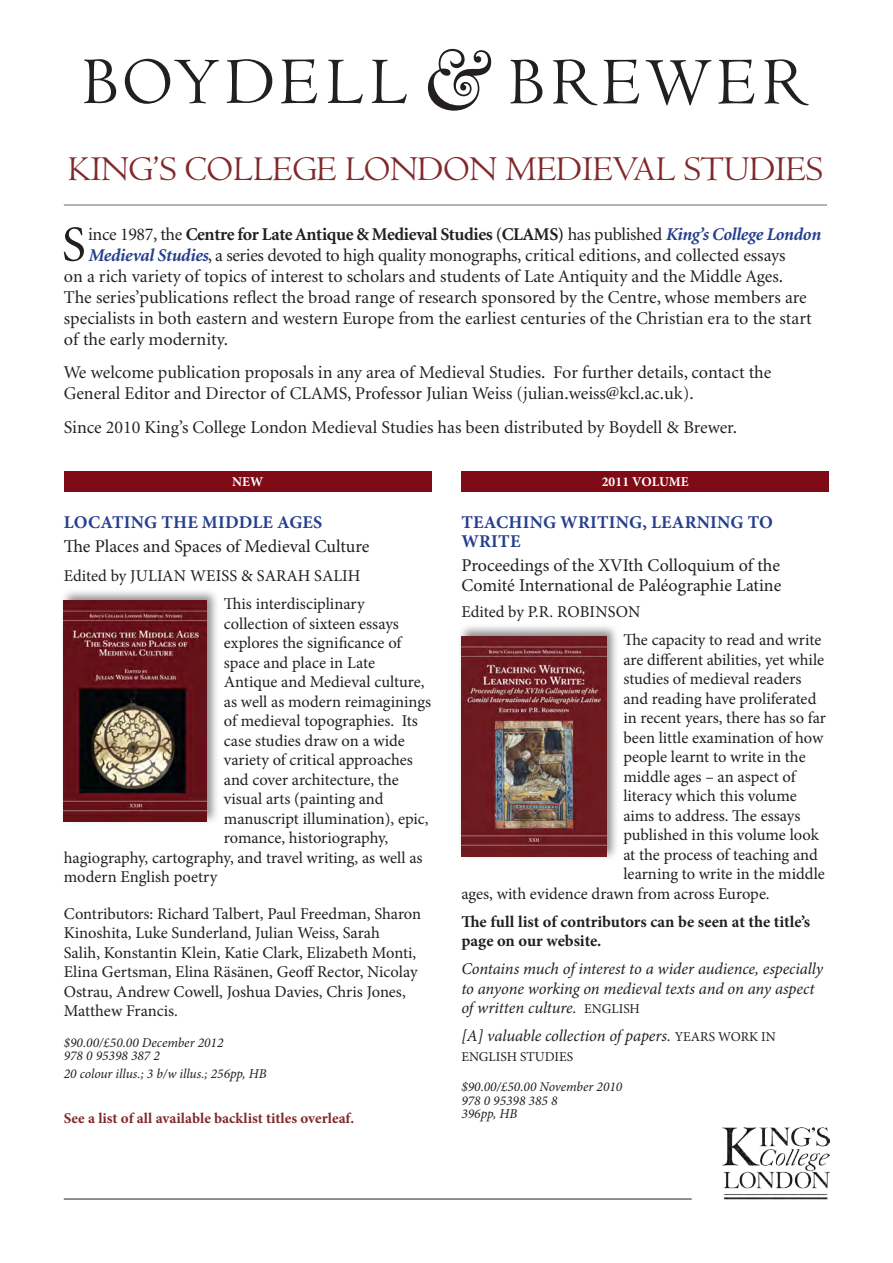
<style>
.page{position:relative;width:893px;height:1263px;background:#fff}
.page>*{position:absolute;margin:0;border:0;box-sizing:border-box;transform-origin:0 0}
.body_text{font:50.25px "Minion";color:#231f20}
.t1{font:36px "Centaur MT Std";letter-spacing:-.01em;color:#81282a}
.body_text-2{font:18px/21px "Minion";color:#231f20}
.Subtitle{font:18px/19.5px "Minion Pro";color:#231f20}
.body_text-3{font:700 18px "Minion";letter-spacing:-.02em;color:#231f20}
.Titel{font:700 18px/19.5px "Minion Pro";letter-spacing:.01em;color:#253f8e}
.body_text-4{font:16.5px/19.5px "Minion Pro";color:#231f20}
.body_text-5{font:italic 16.5px/19.5px "Minion Pro";letter-spacing:-.01em;color:#231f20}
.body_text-6{font:700 16.5px/19.5px "Minion Pro";letter-spacing:-.005em;color:#231f20}
.Author{font:16.5px "Minion Pro";color:#231f20}
.Biblio{font:700 15px "Minion Pro";color:#81282a}
.Biblio-2{font:italic 13.5px "Minion Pro";color:#231f20}
.body_text-7{font:13.5px "Minion Pro";color:#231f20}
.t2{font:700 13.5px "Minion Pro";letter-spacing:.01em;color:#fff}
.s1{font-weight:400}
.s2{font-style:italic;color:#253f8e}
.s3{font-weight:700;font-style:italic;color:#253f8e}
.s4{font-style:normal;font-size:13.5px}
</style>
<div class="page">
<hr style="left:64px;top:205px;width:763px;height:1px;background:#67676a">
<svg style="left:66px;top:48px;width:759px;height:444px"></svg>
<div style="left:64px;top:471px;width:368px;height:20px;background:#7e0b15"></div>
<div style="left:60px;top:588px;width:159px;height:237px;background:#67676a;opacity:.75"></div>
<img style="left:64px;top:601px;width:143px;height:220px">
<div style="left:461px;top:471px;width:368px;height:20px;background:#7e0b15"></div>
<div style="left:457px;top:624px;width:162px;height:237px;background:#67676a;opacity:.75"></div>
<img style="left:461px;top:636px;width:145px;height:221px">
<hr style="left:64px;top:1199px;width:628px;height:1px;background:#231f20">
<img style="left:723px;top:1128px;width:106px;height:72px">
<p class="t1" style="left:68px;top:149px;width:756px">KING’S COLLEGE LONDON MEDIEVAL STUDIES</p>
<p class="body_text" style="left:62px;top:220px;width:25px">S</p>
<p class="body_text-3" style="left:88px;top:225px;width:734px"><span class="s1">ince 1987, the</span> Centre for Late Antique &amp; Medieval Studies (CLAMS) <span class="s1">has published</span> <span class="s2">King’s College London</span></p>
<p class="body_text-2" style="left:88px;top:245px;width:699px"><span class="s3">Medieval Studies</span>, a series devoted to high quality monographs, critical editions, and collected essays</p>
<p class="body_text-2" style="left:64px;top:266px;width:721px">on a rich variety of topics of interest to scholars and students of Late Antiquity and the Middle Ages.</p>
<p class="body_text-2" style="left:64px;top:287px;width:744px">The series’publications reflect the broad range of research sponsored by the Centre, whose members are</p>
<p class="body_text-2" style="left:64px;top:308px;width:750px">specialists in both eastern and western Europe from the earliest centuries of the Christian era to the start</p>
<p class="body_text-2" style="left:64px;top:329px;width:166px">of the early modernity.</p>
<p class="body_text-2" style="left:64px;top:363px;width:709px">We welcome publication proposals in any area of Medieval Studies. For further details, contact the<br>General Editor and Director of CLAMS, Professor Julian Weiss (julian.weiss@kcl.ac.uk).</p>
<p class="body_text-2" style="left:64px;top:417px;width:675px">Since 2010 King’s College London Medieval Studies has been distributed by Boydell &amp; Brewer.</p>
<p class="t2" style="left:232px;top:472px;width:33px">NEW</p>
<p class="Titel" style="left:64px;top:512px;width:260px">LOCATING THE MIDDLE AGES</p>
<p class="Subtitle" style="left:64px;top:536px;width:307px">The Places and Spaces of Medieval Culture</p>
<p class="Author" style="left:64px;top:565px;width:298px">Edited by JULIAN WEISS &amp; SARAH SALIH</p>
<p class="body_text-4" style="left:224px;top:594px;width:142px">This interdisciplinary</p>
<p class="body_text-4" style="left:224px;top:614px;width:177px">collection of sixteen essays</p>
<p class="body_text-4" style="left:224px;top:633px;width:179px">explores the significance of</p>
<p class="body_text-4" style="left:224px;top:653px;width:153px">space and place in Late</p>
<p class="body_text-4" style="left:224px;top:672px;width:202px">Antique and Medieval culture,</p>
<p class="body_text-4" style="left:224px;top:692px;width:209px">as well as modern reimaginings</p>
<p class="body_text-4" style="left:224px;top:711px;width:195px">of medieval topographies. Its</p>
<p class="body_text-4" style="left:224px;top:731px;width:183px">case studies draw on a wide</p>
<p class="body_text-4" style="left:224px;top:750px;width:191px">variety of critical approaches</p>
<p class="body_text-4" style="left:224px;top:770px;width:176px">and cover architecture, the</p>
<p class="body_text-4" style="left:224px;top:789px;width:161px">visual arts (painting and</p>
<p class="body_text-4" style="left:224px;top:809px;width:206px">manuscript illumination), epic,</p>
<p class="body_text-4" style="left:224px;top:828px;width:166px">romance, historiography,</p>
<p class="body_text-4" style="left:64px;top:848px;width:360px">hagiography, cartography, and travel writing, as well as</p>
<p class="body_text-4" style="left:64px;top:867px;width:155px">modern English poetry</p>
<p class="body_text-4" style="left:64px;top:904px;width:359px">Contributors: Richard Talbert, Paul Freedman, Sharon Kinoshita, Luke Sunderland, Julian Weiss, Sarah<br>Salih, Konstantin Klein, Katie Clark, Elizabeth Monti, Elina Gertsman, Elina Räsänen, Geoff Rector, Nicolay Ostrau, Andrew Cowell, Joshua Davies, Chris Jones, Matthew Francis.</p>
<p class="Biblio-2" style="left:64px;top:1033px;width:161px">$90.00/£50.00 December 2012</p>
<p class="Biblio-2" style="left:64px;top:1047px;width:98px">978 0 95398 387 2</p>
<p class="Biblio-2" style="left:64px;top:1065px;width:204px">20 colour illus.; 3 b/w illus.; 256pp, HB</p>
<p class="Biblio" style="left:64px;top:1107px;width:292px">See a list of all available backlist titles overleaf.</p>
<p class="t2" style="left:602px;top:472px;width:89px">2011 VOLUME</p>
<p class="Titel" style="left:461px;top:512px;width:313px">TEACHING WRITING, LEARNING TO<br>WRITE</p>
<p class="Subtitle" style="left:461px;top:556px;width:322px">Proceedings of the XVIth Colloquium of the<br>Comité International de Paléographie Latine</p>
<p class="Author" style="left:461px;top:601px;width:181px">Edited by P.R. ROBINSON</p>
<p class="body_text-4" style="left:623px;top:630px;width:199px">The capacity to read and write</p>
<p class="body_text-4" style="left:623px;top:650px;width:202px">are different abilities, yet while</p>
<p class="body_text-4" style="left:623px;top:669px;width:180px">studies of medieval readers</p>
<p class="body_text-4" style="left:623px;top:689px;width:195px">and reading have proliferated</p>
<p class="body_text-4" style="left:623px;top:708px;width:204px">in recent years, there has so far</p>
<p class="body_text-4" style="left:623px;top:728px;width:202px">been little examination of how</p>
<p class="body_text-4" style="left:623px;top:747px;width:184px">people learnt to write in the</p>
<p class="body_text-4" style="left:623px;top:767px;width:174px">middle ages – an aspect of</p>
<p class="body_text-4" style="left:623px;top:786px;width:175px">literacy which this volume</p>
<p class="body_text-4" style="left:623px;top:806px;width:178px">aims to address. The essays</p>
<p class="body_text-4" style="left:623px;top:825px;width:197px">published in this volume look</p>
<p class="body_text-4" style="left:623px;top:845px;width:196px">at the process of teaching and</p>
<p class="body_text-4" style="left:623px;top:864px;width:203px">learning to write in the middle</p>
<p class="body_text-4" style="left:461px;top:884px;width:310px">ages, with evidence drawn from across Europe.</p>
<p class="body_text-6" style="left:461px;top:911px;width:350px">The full list of contributors can be seen at the title’s page on our website.</p>
<p class="body_text-5" style="left:461px;top:959px;width:363px">Contains much of interest to a wider audience, especially to anyone working on medieval texts and on any aspect of written culture. <span class="s4">ENGLISH</span></p>
<p class="body_text-5" style="left:461px;top:1026px;width:316px">[A] valuable collection of papers. <span class="s4">YEARS WORK IN</span></p>
<p class="body_text-7" style="left:461px;top:1047px;width:113px">ENGLISH STUDIES</p>
<p class="Biblio-2" style="left:461px;top:1078px;width:162px">$90.00/£50.00 November 2010</p>
<p class="Biblio-2" style="left:461px;top:1091px;width:98px">978 0 95398 385 8</p>
<p class="Biblio-2" style="left:461px;top:1105px;width:57px">396pp, HB</p>
</div>
